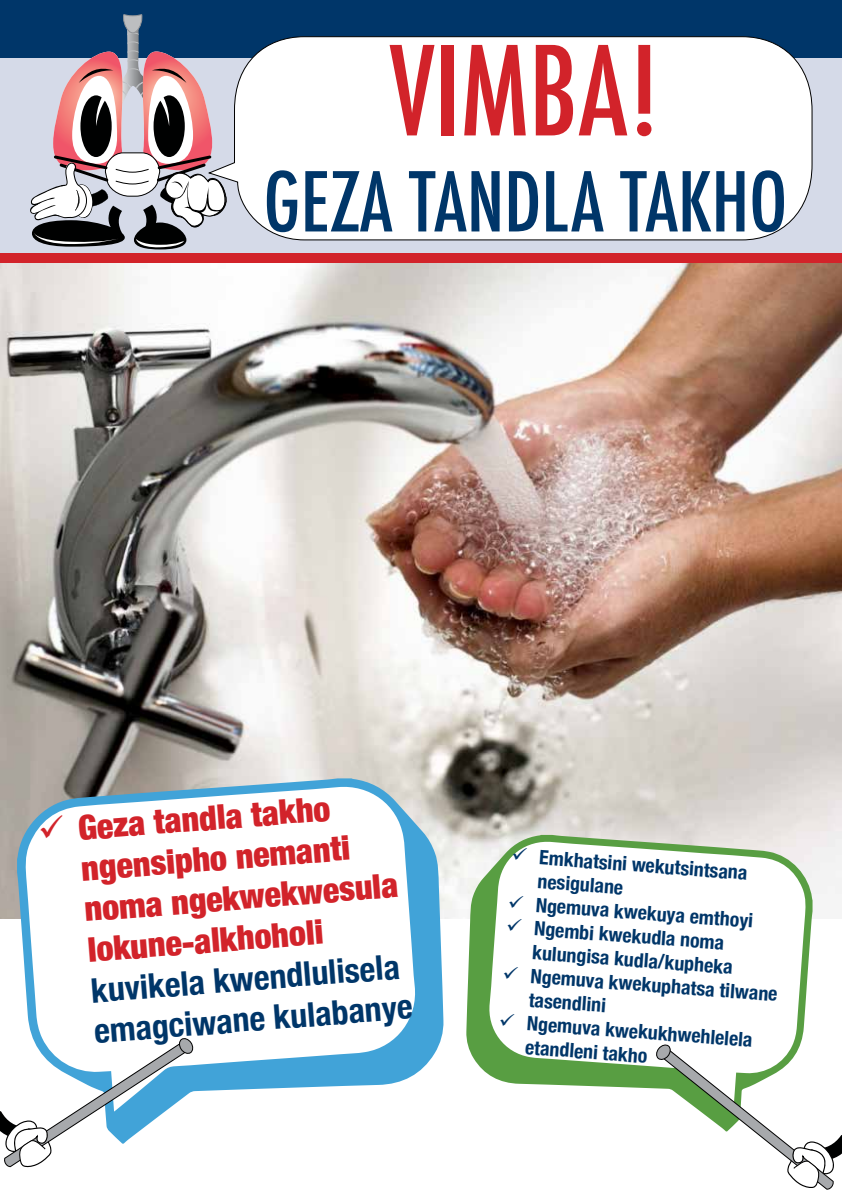
<style>
.page{position:relative;width:842px;height:1191px;background:#fff}
.page>*{position:absolute;margin:0;border:0;box-sizing:border-box;transform-origin:0 0}
.t1{font:500 condensed 120px "Futura";color:#d2232a}
.t2{font:500 condensed 80px "Futura";color:#003669}
.t3{font:900 condensed 33.95px/40.8px "Helvetica Neue";color:#d2232a}
.t4{font:700 condensed 33.95px/40.8px "Helvetica Neue";color:#003669}
.t5{font:700 condensed 19.8px/23.8px "Helvetica Neue";color:#003669}
</style>
<div class="page">
<img style="left:0;top:263px;width:842px;height:655px">
<svg style="left:17px;top:778px;width:427px;height:314px"></svg>
<div style="left:0;top:0;width:842px;height:259px;background:#d5dae8"></div>
<div style="left:0;top:0;width:842px;height:57px;background:#003669"></div>
<div style="left:0;top:253px;width:842px;height:10px;background:#d2232a"></div>
<div style="left:230px;top:36px;width:583px;height:205px;background:#fff"></div>
<svg style="left:0;top:1036px;width:195px;height:132px"></svg>
<svg style="left:466px;top:835px;width:346px;height:254px"></svg>
<svg style="left:655px;top:1042px;width:187px;height:148px"></svg>
<svg style="left:29px;top:14px;width:201px;height:235px"></svg>
<svg style="left:40px;top:815px;width:24px;height:24px"></svg>
<svg style="left:513px;top:847px;width:14px;height:14px"></svg>
<svg style="left:509px;top:894px;width:14px;height:14px"></svg>
<svg style="left:507px;top:918px;width:15px;height:14px"></svg>
<svg style="left:504px;top:965px;width:14px;height:14px"></svg>
<svg style="left:500px;top:1013px;width:14px;height:13px"></svg>
<h1 class="t1" style="left:390px;top:14px;width:273px">VIMBA!</h1>
<h2 class="t2" style="left:263px;top:151px;width:525px">GEZA TANDLA TAKHO</h2>
<h3 class="t3" style="left:77px;top:805px;width:317px;rotate:-4deg">Geza tandla takho ngensipho nemanti noma ngekwekwesula lokune-alkhoholi</h3>
<h3 class="t4" style="left:89px;top:966px;width:321px;rotate:-4deg">kuvikela kwendlulisela emagciwane kulabanye</h3>
<p class="t5" style="left:539px;top:844px;width:249px;rotate:4deg">Emkhatsini wekutsintsana nesigulane<br>Ngemuva kwekuya emthoyi<br>Ngembi kwekudla noma kulungisa kudla/kupheka<br>Ngemuva kwekuphatsa tilwane tasendlini<br>Ngemuva kwekukhwehlelela etandleni takho</p>
</div>
